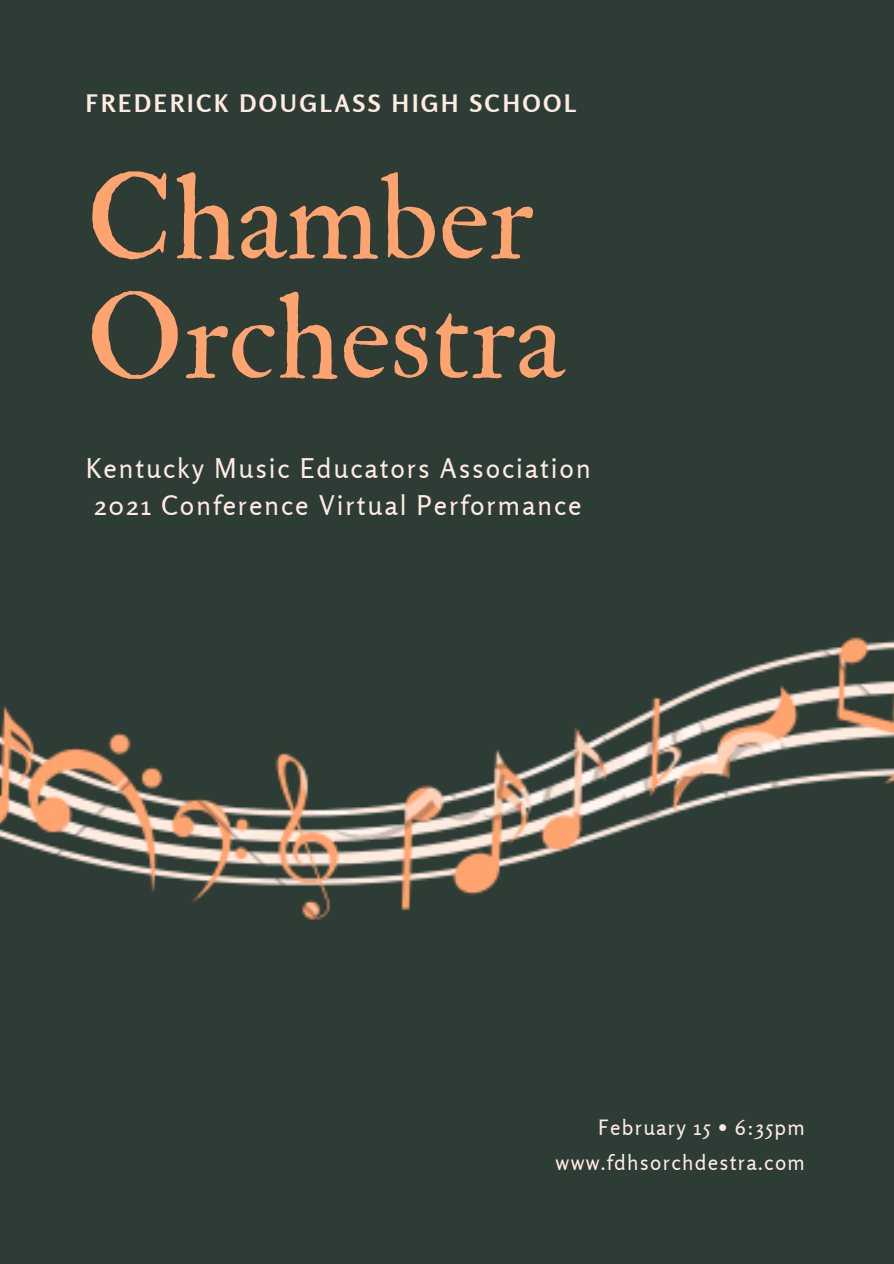
<style>
.page{position:relative;width:894px;height:1264px;background:#fff}
.page>*{position:absolute;margin:0;border:0;box-sizing:border-box;transform-origin:0 0}
.t1{font:120.15px/119.4px "IM FELL Double Pica Roman";color:#ffa46f}
.t2{font:27px/37.2px "Rosario";letter-spacing:.07em;color:#ffece1}
.t3{font:700 24px "Rosario";letter-spacing:.12em;color:#ffece1}
.t4{font:21px "Rosario";letter-spacing:.06em;color:#ffece1}
</style>
<div class="page">
<div style="left:0;top:0;width:893px;height:1263px;background:#2e3c36"></div>
<p class="t3" style="left:86px;top:88px;width:492px">FREDERICK DOUGLASS HIGH SCHOOL</p>
<p class="t1" style="left:86px;top:161px;width:480px">Chamber<br>Orchestra</p>
<p class="t2" style="left:86px;top:449px;width:506px">Kentucky Music Educators Association<br>2021 Conference Virtual Performance</p>
<p class="t4" style="left:598px;top:1114px;width:208px">February 15 • 6:35pm</p>
<p class="t4" style="left:555px;top:1149px;width:251px">www.fdhsorchdestra.com</p>
</div>
